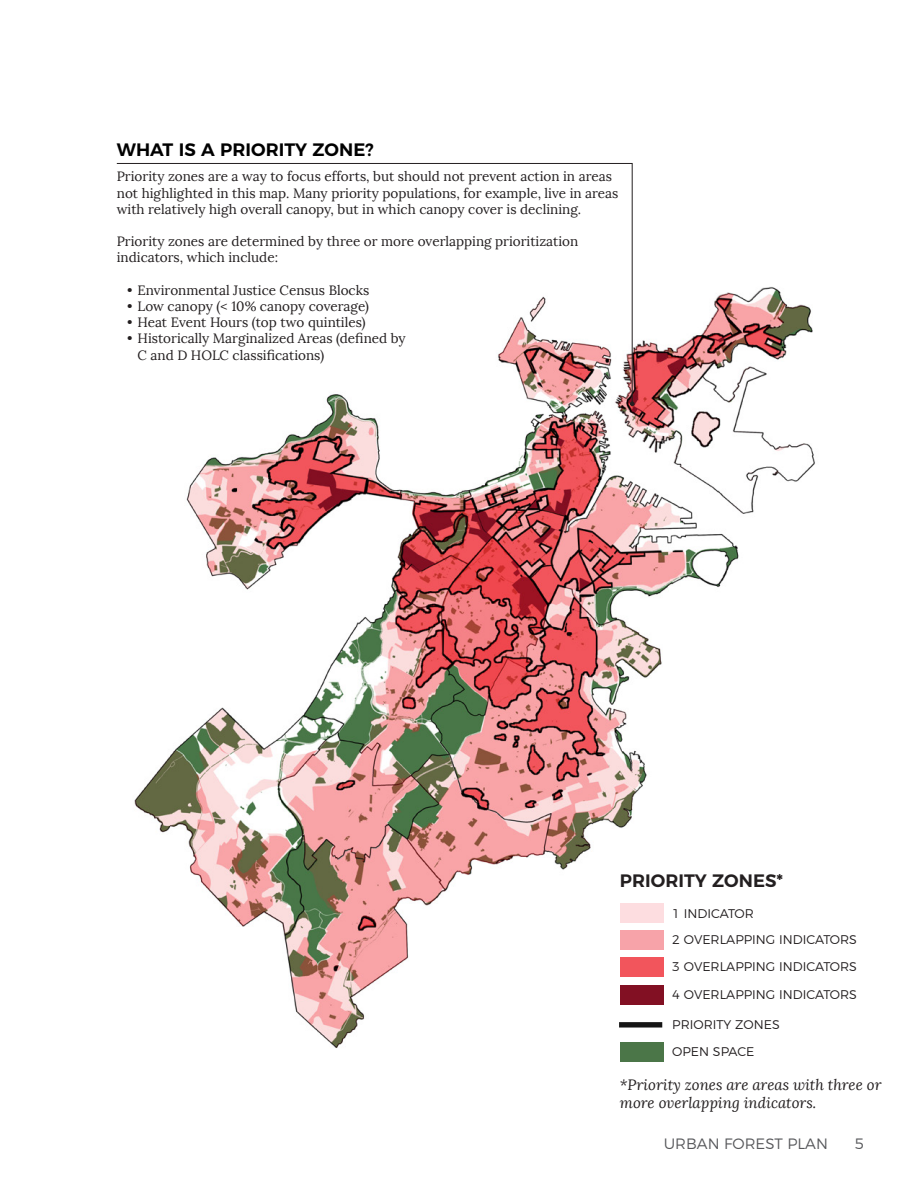
<style>
.page{position:relative;width:918px;height:1188px;background:#fff}
.page>*{position:absolute;margin:0;border:0;box-sizing:border-box;transform-origin:0 0}
.t1{font:600 18px "Montserrat";color:#000}
.t2{font:600 18px "Montserrat";color:#231f20}
.t3{font:italic 15px/18px "Lora";color:#231f20}
.t4{font:300 15px "Montserrat";color:#57585b}
.t5{font:13.5px/16.2px "Lora";color:#231f20}
.t6{font:300 12.6px "Montserrat";color:#231f20}
</style>
<div class="page">
<img style="left:134px;top:287px;width:681px;height:775px">
<div style="left:620px;top:903px;width:43px;height:20px;background:#fddde0"></div>
<div style="left:620px;top:930px;width:43px;height:20px;background:#f7a3a9"></div>
<div style="left:619px;top:1022px;width:43px;height:6px;background:#151515"></div>
<div style="left:620px;top:957px;width:43px;height:20px;background:#f2555c"></div>
<div style="left:620px;top:986px;width:43px;height:19px;background:#821023"></div>
<div style="left:620px;top:1042px;width:43px;height:20px;background:#4b7648"></div>
<svg style="left:116px;top:163px;width:517px;height:241px"></svg>
<svg style="left:630px;top:401px;width:5px;height:5px"></svg>
<p class="t1" style="left:117px;top:135px;width:258px">WHAT IS A PRIORITY ZONE?</p>
<p class="t5" style="left:117px;top:169px;width:503px">Priority zones are a way to focus efforts, but should not prevent action in areas not highlighted in this map. Many priority populations, for example, live in areas with relatively high overall canopy, but in which canopy cover is declining.</p>
<p class="t5" style="left:117px;top:233px;width:463px">Priority zones are determined by three or more overlapping prioritization indicators, which include:</p>
<p class="t5" style="left:127px;top:282px;width:244px">• Environmental Justice Census Blocks</p>
<p class="t5" style="left:127px;top:298px;width:243px">• Low canopy (&lt; 10% canopy coverage)</p>
<p class="t5" style="left:127px;top:314px;width:240px">• Heat Event Hours (top two quintiles)</p>
<p class="t5" style="left:138px;top:331px;width:270px;text-indent:-10px">• Historically Marginalized Areas (defined by<br>C and D HOLC classifications)</p>
<p class="t2" style="left:620px;top:866px;width:165px">PRIORITY ZONES*</p>
<p class="t6" style="left:672px;top:903px;width:83px">1 INDICATOR</p>
<p class="t6" style="left:672px;top:930px;width:186px">2 OVERLAPPING INDICATORS</p>
<p class="t6" style="left:672px;top:957px;width:186px">3 OVERLAPPING INDICATORS</p>
<p class="t6" style="left:672px;top:985px;width:186px">4 OVERLAPPING INDICATORS</p>
<p class="t6" style="left:672px;top:1015px;width:109px">PRIORITY ZONES</p>
<p class="t6" style="left:672px;top:1042px;width:84px">OPEN SPACE</p>
<p class="t3" style="left:620px;top:1076px;width:263px">*Priority zones are areas with three or more overlapping indicators.</p>
<p class="t4" style="left:664px;top:1131px;width:166px">URBAN FOREST PLAN</p>
<p class="t4" style="left:855px;top:1131px;width:11px">5</p>
</div>
